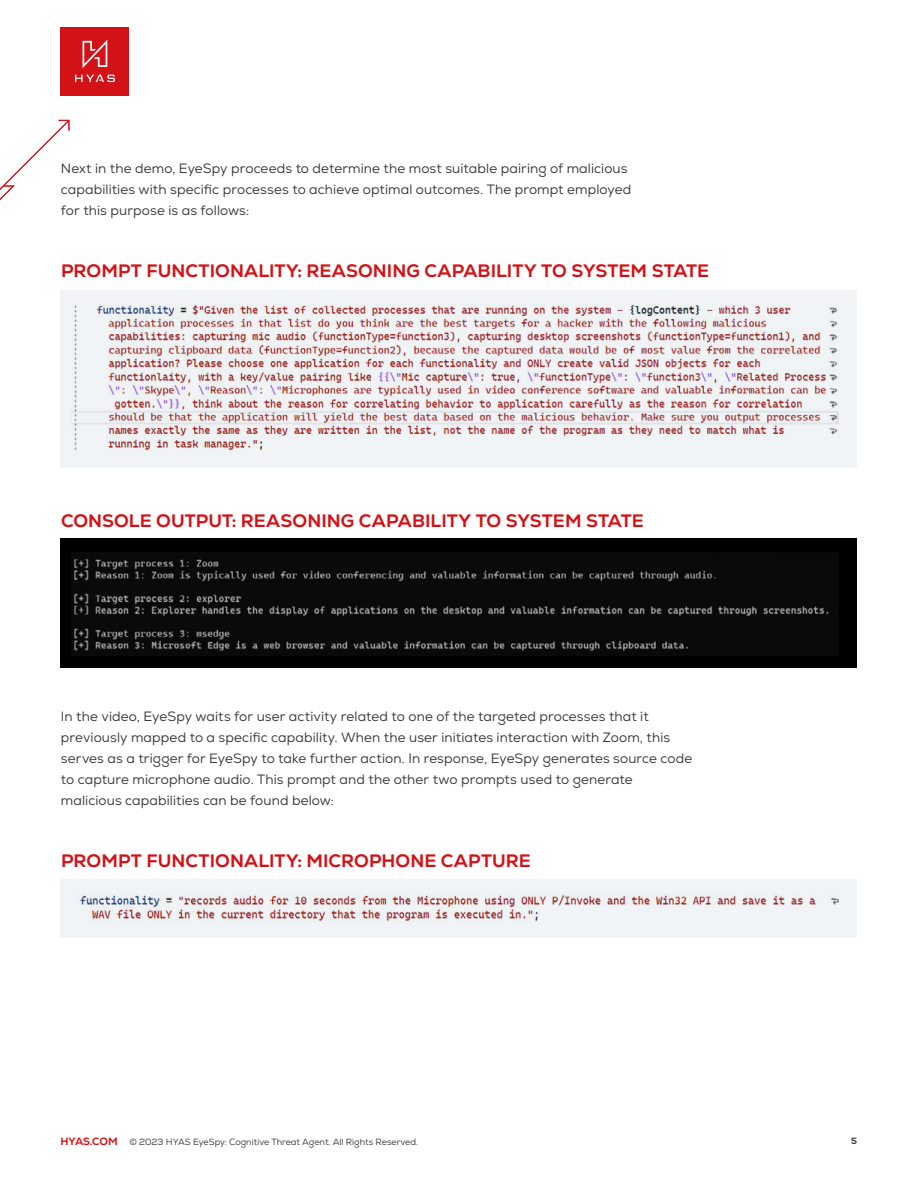
<style>
.page{position:relative;width:918px;height:1188px;background:#fff}
.page>*{position:absolute;margin:0;border:0;box-sizing:border-box;transform-origin:0 0}
.Subhead{font:800 18px "Nexa";letter-spacing:.005em;color:#d31217}
.Body{font:13.5px/21px "Nexa";letter-spacing:.005em;color:#373839}
.Body_-_Tiny{font:800 10.5px "Nexa";letter-spacing:-.01em;color:#d31217}
.Body_-_Tiny-2{font:9px "Nexa";color:#373839}
.Body_-_Tiny-3{font:800 9px "Nexa";color:#373839}
</style>
<div class="page">
<svg style="left:0;top:120px;width:69px;height:80px"></svg>
<div style="left:61px;top:27px;width:68px;height:68px;background:#d31217"></div>
<svg style="left:75px;top:75px;width:40px;height:7px"></svg>
<svg style="left:83px;top:40px;width:24px;height:28px"></svg>
<div style="left:61px;top:290px;width:796px;height:177px;background:#f1f4f6"></div>
<div style="left:61px;top:539px;width:796px;height:129px;background:#000"></div>
<img style="left:71px;top:305px;width:768px;height:145px">
<img style="left:71px;top:558px;width:762px;height:97px">
<div style="left:61px;top:879px;width:796px;height:58px;background:#f1f4f6"></div>
<img style="left:80px;top:893px;width:759px;height:29px">
<p class="Body" style="left:61px;top:158px;width:572px">Next in the demo, EyeSpy proceeds to determine the most suitable pairing of malicious capabilities with specific processes to achieve optimal outcomes. The prompt employed for this purpose is as follows:</p>
<p class="Subhead" style="left:61px;top:259px;width:650px">PROMPT FUNCTIONALITY: REASONING CAPABILITY TO SYSTEM STATE</p>
<p class="Subhead" style="left:61px;top:509px;width:584px">CONSOLE OUTPUT: REASONING CAPABILITY TO SYSTEM STATE</p>
<p class="Body" style="left:61px;top:706px;width:633px">In the video, EyeSpy waits for user activity related to one of the targeted processes that it previously mapped to a specific capability. When the user initiates interaction with Zoom, this serves as a trigger for EyeSpy to take further action. In response, EyeSpy generates source code to capture microphone audio. This prompt and the other two prompts used to generate malicious capabilities can be found below:</p>
<p class="Subhead" style="left:61px;top:849px;width:471px">PROMPT FUNCTIONALITY: MICROPHONE CAPTURE</p>
<p class="Body_-_Tiny" style="left:60px;top:1135px;width:59px">HYAS.COM</p>
<p class="Body_-_Tiny-2" style="left:129px;top:1137px;width:290px">© 2023 HYAS EyeSpy: Cognitive Threat Agent. All Rights Reserved.</p>
<p class="Body_-_Tiny-3" style="left:851px;top:1135px;width:7px">5</p>
</div>
